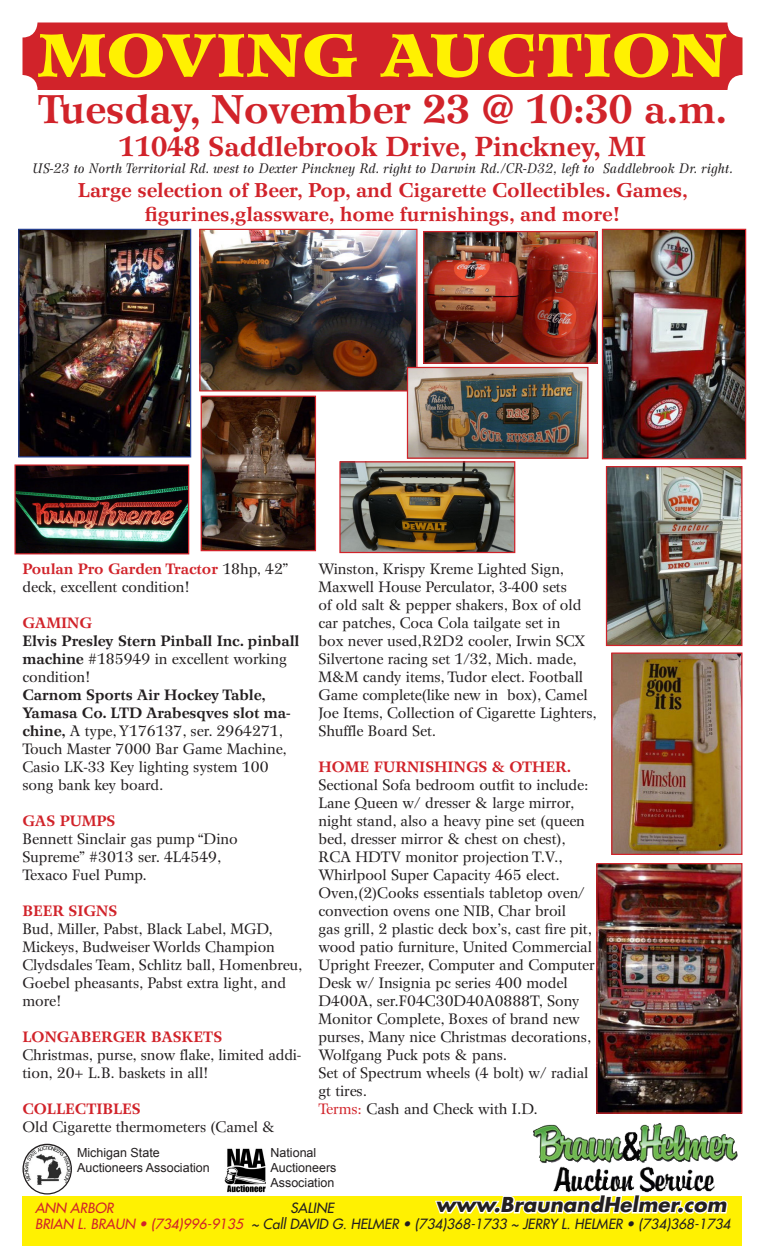
<style>
.page{position:relative;width:765px;height:1260px;background:#fff}
.page>*{position:absolute;margin:0;border:0;box-sizing:border-box;transform-origin:0 0}
.t1{font:900 60px "Wilke";color:#fff101;scale:1.1 1}
.t2{font:700 40px "Wilke";color:#d1232a}
.t3{font:700 27.5px "Wilke";color:#d1232a}
.t4{font:700 20px "Wilke";color:#d1232a}
.t5{font:italic 700 20px "Futura";color:#231f20}
.t6{font:700 18.75px "Myriad Pro";letter-spacing:.01em;color:#231f20}
.t7{font:15px/18px "Wilke";color:#231f20}
.t8{font:700 15px/18px "Wilke";color:#231f20}
.t9{font:700 15px "Wilke";color:#d1232a}
.t10{font:italic 13.75px "Wilke";color:#231f20}
.t11{font:italic 13.75px "Futura";color:#231f20}
.t12{font:italic 13.75px "Futura";color:#d1232a}
.t13{font:12.5px "Arial";color:#231f20}
.s1{font-weight:700;color:#d1232a}
.s2{font-weight:400}
.s3{font-weight:700}
.s4{color:#d1232a}
</style>
<div class="page">
<div style="left:22px;top:1197px;width:720px;height:49px;background:#fff101"></div>
<svg style="left:433px;top:1196px;width:297px;height:18px"></svg>
<svg style="left:23px;top:1144px;width:48px;height:50px"></svg>
<img style="left:24px;top:1144px;width:47px;height:45px">
<div style="left:22px;top:1144px;width:50px;height:51px;border:1px solid #231f20;border-radius:50%"></div>
<img style="left:224px;top:1148px;width:42px;height:45px">
<img style="left:20px;top:231px;width:169px;height:225px">
<div style="left:18px;top:229px;width:173px;height:229px;border:1px solid #253f8e"></div>
<div style="left:22px;top:22px;width:720px;height:68px;background:#d1232a;border-radius:15px"></div>
<img style="left:201px;top:231px;width:214px;height:159px">
<div style="left:199px;top:229px;width:219px;height:163px;border:1px solid #d1232a"></div>
<img style="left:425px;top:233px;width:171px;height:129px">
<div style="left:423px;top:231px;width:175px;height:133px;border:1px solid #d1232a"></div>
<img style="left:604px;top:231px;width:140px;height:226px">
<div style="left:602px;top:229px;width:144px;height:230px;border:1px solid #d1232a"></div>
<img style="left:16px;top:466px;width:171px;height:86px">
<div style="left:14px;top:464px;width:175px;height:90px;border:1px solid #d1232a"></div>
<img style="left:608px;top:468px;width:132px;height:176px">
<div style="left:606px;top:466px;width:136px;height:180px;border:1px solid #d1232a"></div>
<img style="left:341px;top:463px;width:172px;height:88px">
<div style="left:339px;top:461px;width:176px;height:92px;border:1px solid #d1232a"></div>
<img style="left:203px;top:398px;width:111px;height:151px">
<div style="left:201px;top:396px;width:115px;height:155px;border:1px solid #d1232a"></div>
<img style="left:409px;top:369px;width:177px;height:88px">
<div style="left:407px;top:367px;width:181px;height:92px;border:1px solid #d1232a"></div>
<img style="left:598px;top:865px;width:142px;height:247px">
<div style="left:596px;top:863px;width:146px;height:251px;border:1px solid #d1232a"></div>
<img style="left:613px;top:654px;width:127px;height:199px">
<div style="left:611px;top:652px;width:131px;height:203px;border:1px solid #d1232a"></div>
<p class="t1" style="left:37px;top:19px;width:629px">MOVING AUCTION</p>
<p class="t2" style="left:38px;top:85px;width:691px">Tuesday, November 23 @ 10:30 a.m.</p>
<p class="t3" style="left:119px;top:130px;width:510px">11048 Saddlebrook Drive, Pinckney, MI</p>
<p class="t10" style="left:32px;top:159px;width:703px">US-23 to North Territorial Rd. west to Dexter Pinckney Rd. right to Darwin Rd./CR-D32, left to Saddlebrook Dr. right.</p>
<p class="t4" style="left:78px;top:178px;width:611px">Large selection of Beer, Pop, and Cigarette Collectibles. Games,</p>
<p class="t4" style="left:145px;top:202px;width:477px">figurines,glassware, home furnishings, and more!</p>
<p class="t7" style="left:22px;top:560px;width:267px"><span class="s1">Poulan Pro Garden Tractor</span> 18hp, 42” deck, excellent condition!</p>
<p class="t9" style="left:22px;top:614px;width:67px">Gaming</p>
<p class="t8" style="left:22px;top:632px;width:278px">Elvis Presley Stern Pinball Inc. pinball machine <span class="s2">#185949 in excellent working condition!</span></p>
<p class="t7" style="left:22px;top:686px;width:270px"><span class="s3">Carnom Sports Air Hockey Table,<br>Yamasa Co. LTD Arabesqves slot ma&shy;chine,</span> A type, Y176137, ser. 2964271,<br>Touch Master 7000 Bar Game Machine,<br>Casio LK-33 Key lighting system 100 song bank key board.</p>
<p class="t9" style="left:22px;top:812px;width:85px">Gas Pumps</p>
<p class="t7" style="left:22px;top:830px;width:217px">Bennett Sinclair gas pump “Dino</p>
<p class="t7" style="left:22px;top:848px;width:201px">Supreme” #3013 ser. 4L4549,</p>
<p class="t7" style="left:22px;top:866px;width:126px">Texaco Fuel Pump.</p>
<p class="t9" style="left:22px;top:902px;width:94px">Beer Signs</p>
<p class="t7" style="left:22px;top:920px;width:282px">Bud, Miller, Pabst, Black Label, MGD, Mickeys, Budweiser Worlds Champion Clydsdales Team, Schlitz ball, Homenbreu, Goebel pheasants, Pabst extra light, and more!</p>
<p class="t9" style="left:22px;top:1028px;width:182px">Longaberger Baskets</p>
<p class="t7" style="left:22px;top:1046px;width:280px">Christmas, purse, snow flake, limited addi&shy;tion, 20+ L.B. baskets in all!</p>
<p class="t9" style="left:22px;top:1100px;width:36px">Collect</p>
<p class="t9" style="left:96px;top:1100px;width:17px">ibles</p>
<p class="t7" style="left:22px;top:1118px;width:254px">Old Cigarette thermometers (Camel &amp;</p>
<p class="t7" style="left:318px;top:560px;width:280px">Winston, Krispy Kreme Lighted Sign, Maxwell House Perculator, 3-400 sets<br>of old salt &amp; pepper shakers, Box of old car patches, Coca Cola tailgate set in<br>box never used,R2D2 cooler, Irwin SCX Silvertone racing set 1/32, Mich. made, M&amp;M candy items, Tudor elect. Football Game complete(like new in box), Camel Joe Items, Collection of Cigarette Lighters, Shuffle Board Set.</p>
<p class="t9" style="left:318px;top:758px;width:204px">Home Furnishings &amp; Othe</p>
<p class="t9" style="left:555px;top:758px;width:18px">r.</p>
<p class="t7" style="left:318px;top:776px;width:278px">Sectional Sofa bedroom outfit to include:<br>Lane Queen w/ dresser &amp; large mirror, night stand, also a heavy pine set (queen bed, dresser mirror &amp; chest on chest), RCA HDTV monitor projection T.V., Whirlpool Super Capacity 465 elect.<br>Oven,(2)Cooks essentials tabletop oven/ convection ovens one NIB, Char broil<br>gas grill, 2 plastic deck box’s, cast fire pit, wood patio furniture, United Commercial Upright Freezer, Computer and Computer Desk w/ Insignia pc series 400 model D400A, ser.F04C30D40A0888T, Sony Monitor Complete, Boxes of brand new purses, Many nice Christmas decorations, Wolfgang Puck pots &amp; pans.</p>
<p class="t7" style="left:318px;top:1064px;width:271px">Set of Spectrum wheels (4 bolt) w/ radial gt tires.</p>
<p class="t7" style="left:318px;top:1100px;width:221px"><span class="s4">Terms:</span> Cash and Check with I.D.</p>
<p class="t13" style="left:77px;top:1145px;width:84px">Michigan State</p>
<p class="t13" style="left:77px;top:1160px;width:134px">Auctioneers Association</p>
<p class="t13" style="left:271px;top:1146px;width:47px">National</p>
<p class="t13" style="left:271px;top:1161px;width:68px">Auctioneers</p>
<p class="t13" style="left:271px;top:1176px;width:65px">Association</p>
<p class="t12" style="left:35px;top:1199px;width:80px">ANN ARBOR</p>
<p class="t11" style="left:290px;top:1199px;width:45px">SALINE</p>
<p class="t5" style="left:436px;top:1191px;width:292px">www.BraunandHelmer.com</p>
<p class="t11" style="left:35px;top:1215px;width:697px"><span class="s4">BRIAN L. BRAUN • (734)996-9135</span> ~ Call DAVID G. HELMER • (734)368-1733 ~ JERRY L. HELMER • (734)368-1734</p>
<p class="t6" style="left:515px;top:1197px;width:235px">www.BraunandHelmer.com</p>
</div>
